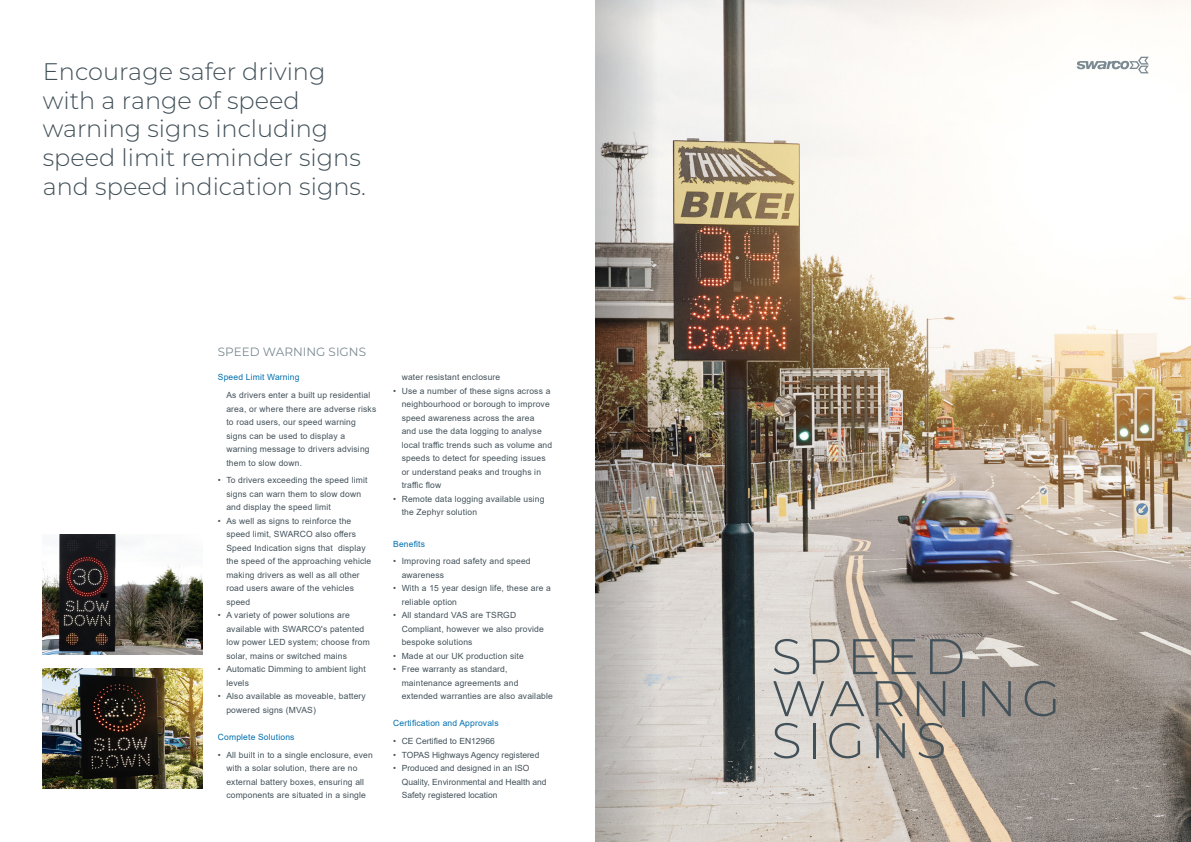
<style>
.page{position:relative;width:1191px;height:842px;background:#fff}
.page>*{position:absolute;margin:0;border:0;box-sizing:border-box;transform-origin:0 0}
.t1{font:300 50px "Montserrat";letter-spacing:.1em;color:#425159}
.t2{font:300 24px/28.8px "Montserrat";color:#425159}
.t3{font:12px "Montserrat";color:#7b8a92}
.t4{font:8.5px/13.5px "Arial";letter-spacing:.02em;color:#425159}
.t5{font:8.5px/13.5px "Arial";color:#425159}
.t6{font:8.5px "Arial";letter-spacing:.02em;color:#006faf}
</style>
<div class="page">
<img style="left:689px;top:0;width:502px;height:842px">
<svg style="left:1076px;top:57px;width:72px;height:16px"></svg>
<img style="left:43px;top:669px;width:159px;height:120px">
<img style="left:43px;top:534px;width:159px;height:120px">
<svg style="left:595px;top:0;width:94px;height:842px"></svg>
<p class="t2" style="left:43px;top:56px;width:324px">Encourage safer driving with a range of speed warning signs including speed limit reminder signs and speed indication signs.</p>
<p class="t3" style="left:218px;top:344px;width:150px">SPEED WARNING SIGNS</p>
<p class="t6" style="left:218px;top:371px;width:83px">Speed Limit Warning</p>
<p class="t4" style="left:226px;top:388px;width:151px">As drivers enter a built up residential area, or where there are adverse risks to road users, our speed warning signs can be used to display a warning message to drivers advising them to slow down.</p>
<p class="t4" style="left:226px;top:473px;width:143px;text-indent:-9px">• To drivers exceeding the speed limit signs can warn them to slow down and display the speed limit</p>
<p class="t4" style="left:226px;top:514px;width:146px;text-indent:-9px">• As well as signs to reinforce the speed limit, SWARCO also offers<br>Speed Indication signs that display the speed of the approaching vehicle making drivers as well as all other road users aware of the vehicles speed</p>
<p class="t4" style="left:226px;top:608px;width:145px;text-indent:-9px">• A variety of power solutions are available with SWARCO's patented low power LED system; choose from solar, mains or switched mains</p>
<p class="t4" style="left:226px;top:662px;width:141px;text-indent:-9px">• Automatic Dimming to ambient light levels</p>
<p class="t4" style="left:226px;top:689px;width:141px;text-indent:-9px">• Also available as moveable, battery powered signs (MVAS)</p>
<p class="t6" style="left:218px;top:731px;width:78px">Complete Solutions</p>
<p class="t4" style="left:226px;top:748px;width:148px;text-indent:-9px">• All built in to a single enclosure, even with a solar solution, there are no external battery boxes, ensuring all components are situated in a single</p>
<p class="t4" style="left:402px;top:370px;width:100px">water resistant enclosure</p>
<p class="t4" style="left:402px;top:384px;width:152px;text-indent:-9px">• Use a number of these signs across a neighbourhood or borough to improve speed awareness across the area<br>and use the data logging to analyse local traffic trends such as volume and speeds to detect for speeding issues or understand peaks and troughs in traffic flow</p>
<p class="t4" style="left:402px;top:492px;width:144px;text-indent:-9px">• Remote data logging available using the Zephyr solution</p>
<p class="t6" style="left:393px;top:538px;width:33px">Benefits</p>
<p class="t4" style="left:402px;top:554px;width:130px;text-indent:-9px">• Improving road safety and speed awareness</p>
<p class="t4" style="left:402px;top:581px;width:151px;text-indent:-9px">• With a 15 year design life, these are a reliable option</p>
<p class="t4" style="left:402px;top:608px;width:144px;text-indent:-9px">• All standard VAS are TSRGD<br>Compliant, however we also provide bespoke solutions</p>
<p class="t4" style="left:393px;top:649px;width:132px">• Made at our UK production site</p>
<p class="t4" style="left:402px;top:662px;width:153px;text-indent:-9px">• Free warranty as standard, maintenance agreements and extended warranties are also available</p>
<p class="t6" style="left:393px;top:717px;width:107px">Certification and Approvals</p>
<p class="t5" style="left:393px;top:734px;width:103px">• CE Certified to EN12966</p>
<p class="t5" style="left:393px;top:748px;width:148px">• TOPAS Highways Agency registered</p>
<p class="t5" style="left:402px;top:761px;width:146px;text-indent:-9px">• Produced and designed in an ISO<br>Quality, Environmental and Health and<br>Safety registered location</p>
<p class="t1" style="left:771px;top:622px;width:195px">SPEED</p>
<p class="t1" style="left:771px;top:664px;width:291px">WARNING</p>
<p class="t1" style="left:771px;top:706px;width:176px">SIGNS</p>
</div>
